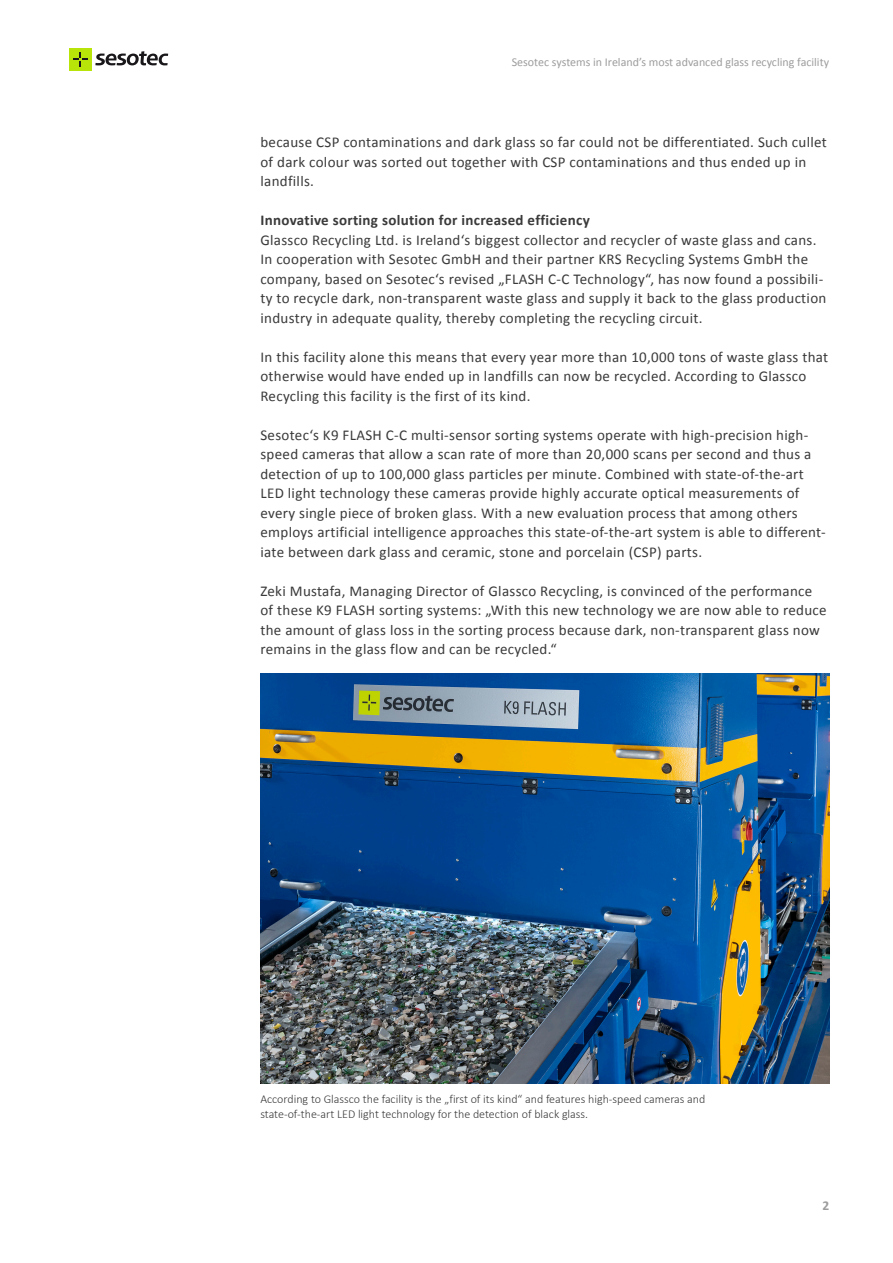
<style>
.page{position:relative;width:893px;height:1263px;background:#fff}
.page>*{position:absolute;margin:0;border:0;box-sizing:border-box;transform-origin:0 0}
.t1{font:15px/19.5px "Calibri";letter-spacing:.02em;color:#3b3a3b}
.t2{font:700 15px "Calibri";letter-spacing:.02em;color:#3b3a3b}
.t3{font:700 13.5px "Calibri";color:#9d9d9d}
.t4{font:300 12px/15px "Calibri";color:#3b3a3b}
.t5{font:12px "Calibri";color:#9d9d9d}
</style>
<div class="page">
<img style="left:261px;top:674px;width:568px;height:409px">
<div style="left:69px;top:48px;width:23px;height:23px;background:#b8e409"></div>
<svg style="left:73px;top:52px;width:15px;height:15px"></svg>
<svg style="left:95px;top:51px;width:73px;height:14px"></svg>
<p class="t5" style="left:512px;top:54px;width:319px">Sesotec systems in Ireland’s most advanced glass recycling facility</p>
<p class="t1" style="left:260px;top:132px;width:568px">because CSP contaminations and dark glass so far could not be differentiated. Such cullet of dark colour was sorted out together with CSP contaminations and thus ended up in landfills.</p>
<p class="t2" style="left:260px;top:211px;width:331px">Innovative sorting solution for increased efficiency</p>
<p class="t1" style="left:260px;top:229px;width:567px">Glassco Recycling Ltd. is Ireland‘s biggest collector and recycler of waste glass and cans.<br>In cooperation with Sesotec GmbH and their partner KRS Recycling Systems GmbH the company, based on Sesotec‘s revised „FLASH C-C Technology“, has now found a possibili&shy;ty to recycle dark, non-transparent waste glass and supply it back to the glass production industry in adequate quality, thereby completing the recycling circuit.</p>
<p class="t1" style="left:260px;top:346px;width:569px">In this facility alone this means that every year more than 10,000 tons of waste glass that otherwise would have ended up in landfills can now be recycled. According to Glassco<br>Recycling this facility is the first of its kind.</p>
<p class="t1" style="left:260px;top:424px;width:567px">Sesotec‘s K9 FLASH C-C multi-sensor sorting systems operate with high-precision high&shy;speed cameras that allow a scan rate of more than 20,000 scans per second and thus a detection of up to 100,000 glass particles per minute. Combined with state-of-the-art LED light technology these cameras provide highly accurate optical measurements of every single piece of broken glass. With a new evaluation process that among others employs artificial intelligence approaches this state-of-the-art system is able to different&shy;iate between dark glass and ceramic, stone and porcelain (CSP) parts.</p>
<p class="t1" style="left:260px;top:580px;width:568px">Zeki Mustafa, Managing Director of Glassco Recycling, is convinced of the performance of these K9 FLASH sorting systems: „With this new technology we are now able to reduce the amount of glass loss in the sorting process because dark, non-transparent glass now remains in the glass flow and can be recycled.“</p>
<p class="t4" style="left:260px;top:1091px;width:446px">According to Glassco the facility is the „first of its kind“ and features high-speed cameras and state-of-the-art LED light technology for the detection of black glass.</p>
<p class="t3" style="left:822px;top:1197px;width:8px">2</p>
</div>
